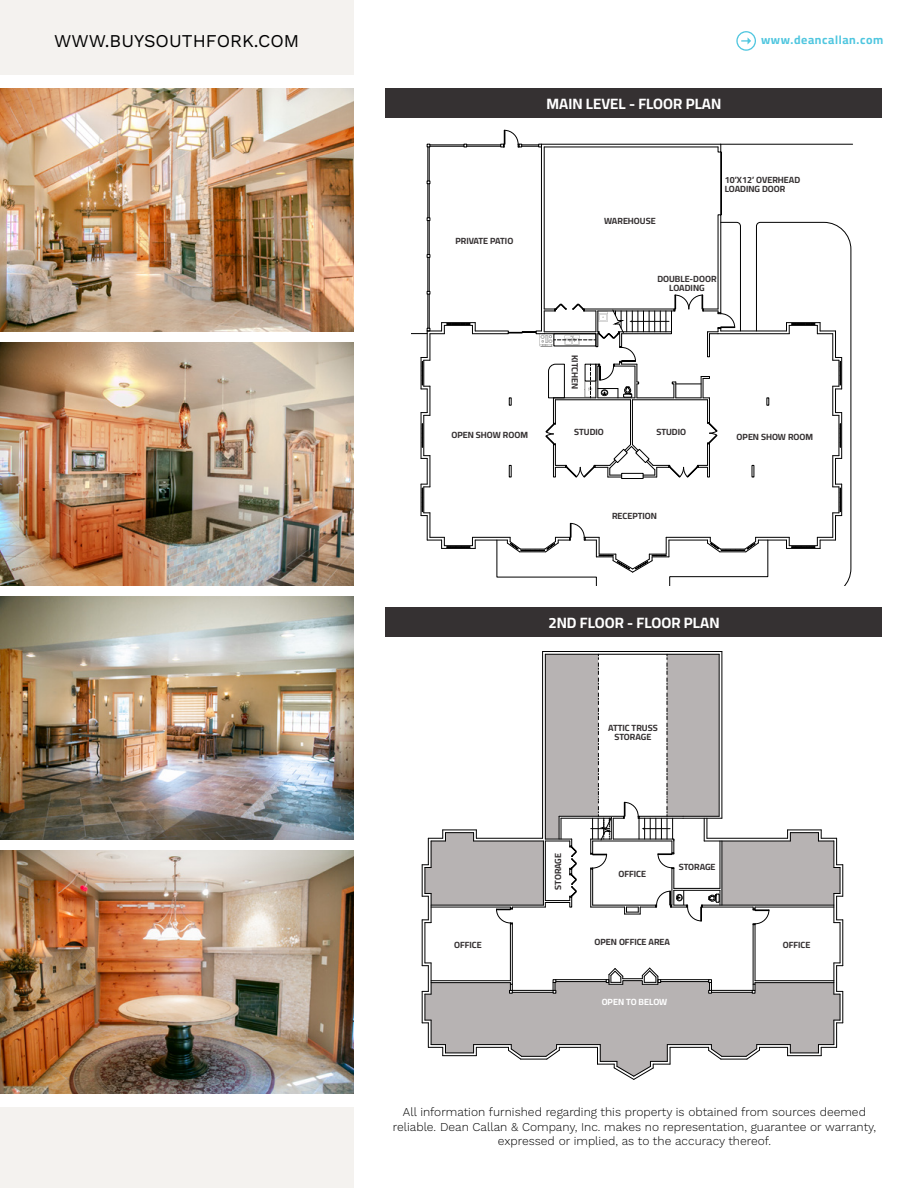
<style>
.page{position:relative;width:918px;height:1188px;background:#fff}
.page>*{position:absolute;margin:0;border:0;box-sizing:border-box;transform-origin:0 0}
.t1{font:18px "Work Sans";color:#000}
.t2{font:15px "Cairo";color:#fff}
.t3{font:300 12px/14.4px "Work Sans";color:#000;text-align:center}
.t4{font:12px "Cairo";letter-spacing:.05em;color:#4fc6df}
.t5{font:9px/9px "Cairo";color:#353132;text-align:center}
.t6{font:9px "Cairo";color:#fff}
</style>
<div class="page">
<div style="left:0;top:0;width:354px;height:81px;background:#f4f2ef"></div>
<div style="left:0;top:75px;width:354px;height:15px;background:#fff"></div>
<svg style="left:736px;top:31px;width:20px;height:20px"></svg>
<div style="left:0;top:1107px;width:354px;height:81px;background:#f4f2ef"></div>
<div style="left:386px;top:88px;width:496px;height:30px;background:#353132"></div>
<svg style="left:717px;top:145px;width:4px;height:8px"></svg>
<hr style="left:721px;top:144px;width:132px;height:1px;background:#000">
<hr style="left:541px;top:144px;width:180px;height:1px;background:#000">
<hr style="left:544px;top:147px;width:174px;height:1px;background:#000">
<hr style="left:541px;top:144px;width:1px;height:187px;background:#000">
<hr style="left:544px;top:147px;width:1px;height:162px;background:#000">
<div style="left:721px;top:152px;width:1px;height:63px;border:1px solid #000"></div>
<svg style="left:842px;top:228px;width:9px;height:357px"></svg>
<svg style="left:500px;top:130px;width:42px;height:18px"></svg>
<hr style="left:467px;top:145px;width:34px;height:1px;background:#000">
<hr style="left:467px;top:146px;width:34px;height:1px;background:#000">
<hr style="left:430px;top:145px;width:34px;height:1px;background:#000">
<hr style="left:430px;top:146px;width:34px;height:1px;background:#000">
<hr style="left:428px;top:147px;width:1px;height:34px;background:#000">
<hr style="left:429px;top:147px;width:1px;height:34px;background:#000">
<hr style="left:428px;top:184px;width:1px;height:34px;background:#000">
<hr style="left:429px;top:184px;width:1px;height:34px;background:#000">
<svg style="left:412px;top:214px;width:430px;height:371px"></svg>
<hr style="left:843px;top:991px;width:1px;height:32px;background:#000">
<hr style="left:843px;top:920px;width:1px;height:46px;background:#000">
<hr style="left:843px;top:865px;width:1px;height:31px;background:#000">
<hr style="left:722px;top:652px;width:1px;height:166px;background:#000">
<hr style="left:543px;top:651px;width:179px;height:1px;background:#000">
<hr style="left:542px;top:652px;width:1px;height:186px;background:#000">
<svg style="left:422px;top:654px;width:421px;height:426px"></svg>
<div style="left:386px;top:608px;width:496px;height:29px;background:#353132"></div>
<img style="left:0;top:88px;width:354px;height:243px">
<img style="left:0;top:342px;width:354px;height:243px">
<img style="left:0;top:596px;width:354px;height:243px">
<img style="left:0;top:850px;width:354px;height:244px">
<h1 class="t1" style="left:54px;top:27px;width:247px">WWW.BUYSOUTHFORK.COM</h1>
<p class="t2" style="left:547px;top:93px;width:176px">MAIN LEVEL - FLOOR PLAN</p>
<p class="t4" style="left:761px;top:31px;width:124px">www.deancallan.com</p>
<p class="t5" style="left:455px;top:237px;width:59px">PRIVATE PATIO</p>
<p class="t5" style="left:604px;top:217px;width:53px">WAREHOUSE</p>
<p class="t5" style="left:725px;top:176px;width:77px;text-align:left">10’X12’ OVERHEAD<br>LOADING DOOR</p>
<p class="t5" style="left:657px;top:275px;width:61px">DOUBLE-DOOR<br>LOADING</p>
<p class="t5" style="left:579px;top:355px;width:36px;rotate:90deg">KITCHEN</p>
<p class="t5" style="left:452px;top:430px;width:78px">OPEN SHOW ROOM</p>
<p class="t5" style="left:574px;top:428px;width:31px">STUDIO</p>
<p class="t5" style="left:656px;top:428px;width:31px">STUDIO</p>
<p class="t5" style="left:737px;top:433px;width:78px">OPEN SHOW ROOM</p>
<p class="t5" style="left:612px;top:511px;width:46px">RECEPTION</p>
<p class="t2" style="left:548px;top:612px;width:173px">2ND FLOOR - FLOOR PLAN</p>
<p class="t5" style="left:554px;top:890px;width:38px;rotate:-90deg">STORAGE</p>
<p class="t5" style="left:608px;top:723px;width:51px">ATTIC TRUSS<br>STORAGE</p>
<p class="t5" style="left:619px;top:870px;width:29px">OFFICE</p>
<p class="t5" style="left:679px;top:862px;width:38px">STORAGE</p>
<p class="t5" style="left:595px;top:937px;width:77px">OPEN OFFICE AREA</p>
<p class="t5" style="left:454px;top:940px;width:29px">OFFICE</p>
<p class="t5" style="left:783px;top:940px;width:29px">OFFICE</p>
<p class="t6" style="left:602px;top:995px;width:67px">OPEN TO BELOW</p>
<p class="t3" style="left:393px;top:1105px;width:485px">All information furnished regarding this property is obtained from sources deemed reliable. Dean Callan &amp; Company, Inc. makes no representation, guarantee or warranty, expressed or implied, as to the accuracy thereof.</p>
</div>
